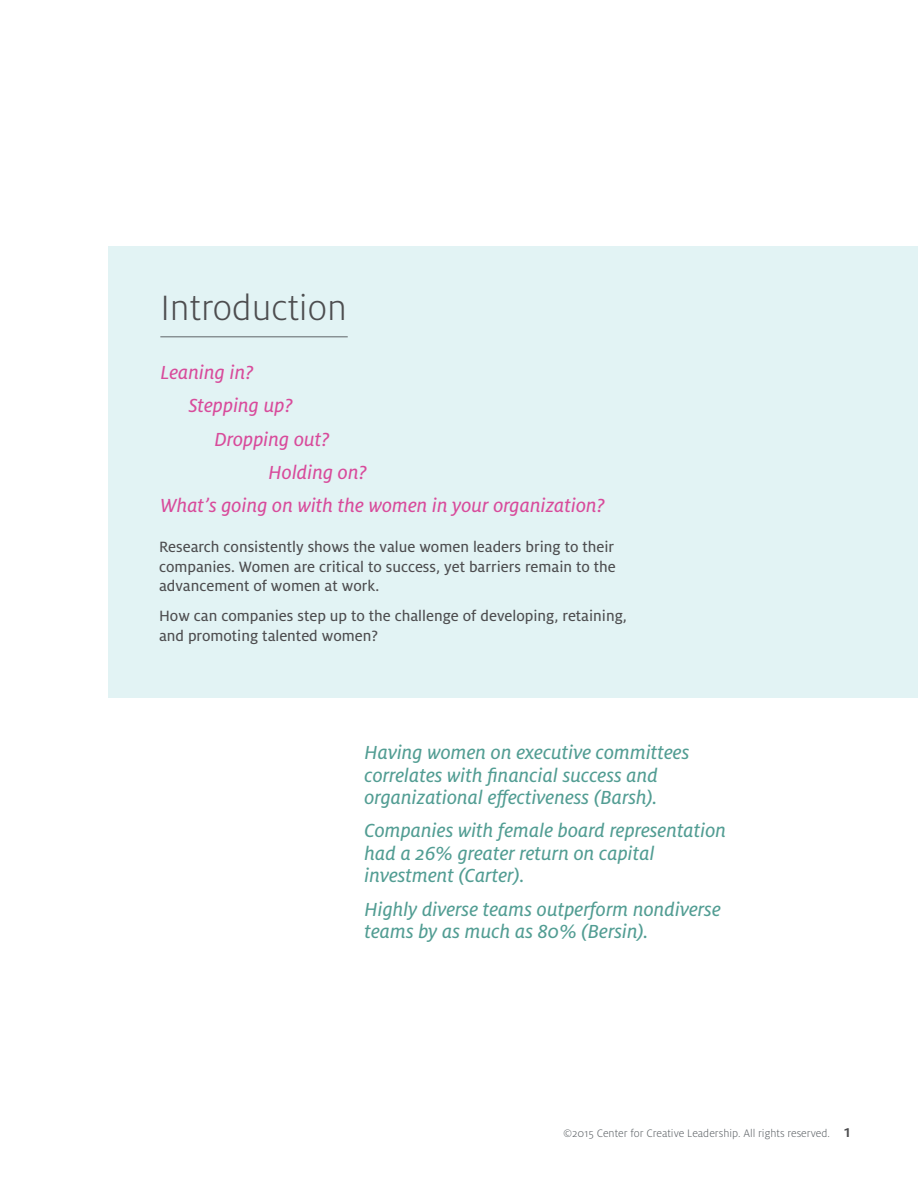
<style>
.page{position:relative;width:918px;height:1188px;background:#fff}
.page>*{position:absolute;margin:0;border:0;box-sizing:border-box;transform-origin:0 0}
.t1{font:300 39px "Milo Pro";color:#4d4d4f}
.t2{font:21px/22.5px "Milo Pro Text Ita";color:#529d93}
.t3{font:21px "Milo Pro Text Ita";color:#d84b9b}
.t4{font:16.5px/19.5px "Milo Pro Text";color:#4d4d4f;text-align:justify}
.t5{font:300 12px "Milo Pro";color:#5e6367}
.s1{font-weight:500;font-size:18px;color:#4d4d4f}
</style>
<div class="page">
<div style="left:108px;top:247px;width:810px;height:451px;background:#e2f3f4"></div>
<hr style="left:160px;top:337px;width:188px;height:1px;background:#5e6367">
<h1 class="t1" style="left:160px;top:287px;width:188px">Introduction</h1>
<p class="t3" style="left:161px;top:361px;width:95px">Leaning in?</p>
<p class="t3" style="left:189px;top:394px;width:106px">Stepping up?</p>
<p class="t3" style="left:215px;top:427px;width:117px">Dropping out?</p>
<p class="t3" style="left:269px;top:461px;width:100px">Holding on?</p>
<p class="t3" style="left:161px;top:494px;width:446px">What’s going on with the women in your organization?</p>
<p class="t4" style="left:159px;top:537px;width:458px">Research consistently shows the value women leaders bring to their companies. Women are critical to success, yet barriers remain to the advancement of women at work.</p>
<p class="t4" style="left:159px;top:607px;width:469px">How can companies step up to the challenge of developing, retaining, and promoting talented women?</p>
<p class="t2" style="left:365px;top:741px;width:326px">Having women on executive committees correlates with financial success and organizational effectiveness (Barsh).</p>
<p class="t2" style="left:365px;top:820px;width:363px">Companies with female board representation had a 26% greater return on capital investment (Carter).</p>
<p class="t2" style="left:365px;top:898px;width:358px">Highly diverse teams outperform nondiverse teams by as much as 80% (Bersin).</p>
<p class="t5" style="left:563px;top:1127px;width:289px">©2015 Center for Creative Leadership. All rights reserved. <span class="s1">1</span></p>
</div>
